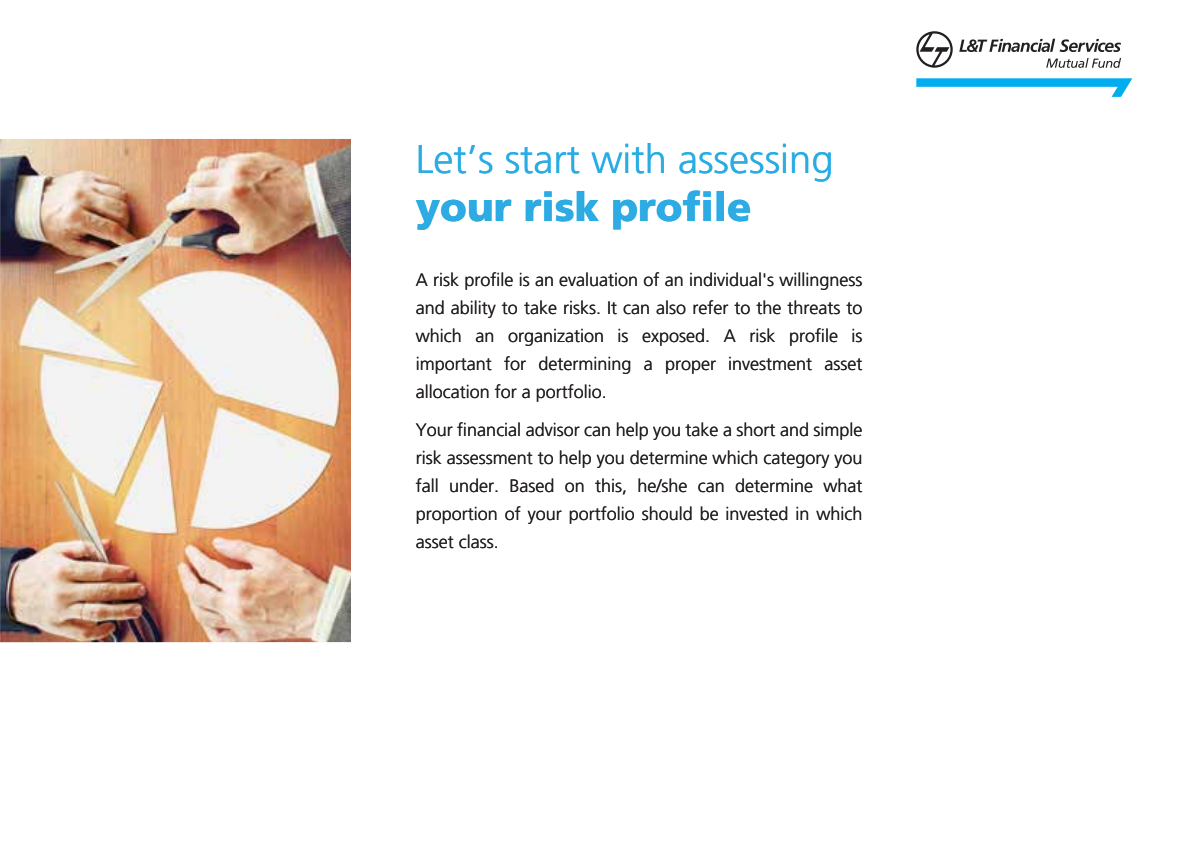
<style>
.page{position:relative;width:1191px;height:843px;background:#fff}
.page>*{position:absolute;margin:0;border:0;box-sizing:border-box;transform-origin:0 0}
.t1{font:300 40px "Frutiger LT Pro";color:#00aeef}
.t2{font:900 40px "Frutiger LT Pro";color:#00aeef}
.t3{font:300 18px/28px "Frutiger LT Pro";color:#231f20;text-align:justify}
</style>
<div class="page">
<img style="left:0;top:139px;width:351px;height:503px">
<svg style="left:916px;top:78px;width:216px;height:19px"></svg>
<svg style="left:916px;top:31px;width:37px;height:37px"></svg>
<svg style="left:1046px;top:58px;width:75px;height:10px"></svg>
<svg style="left:959px;top:39px;width:162px;height:13px"></svg>
<h1 class="t1" style="left:416px;top:136px;width:419px">Let’s start with assessing</h1>
<h1 class="t2" style="left:416px;top:183px;width:337px">your risk profile</h1>
<p class="t3" style="left:416px;top:265px;width:448px">A risk profile is an evaluation of an individual's willingness and ability to take risks. It can also refer to the threats to which an organization is exposed. A risk profile is important for determining a proper investment asset allocation for a portfolio.</p>
<p class="t3" style="left:416px;top:415px;width:448px">Your financial advisor can help you take a short and simple risk assessment to help you determine which category you fall under. Based on this, he/she can determine what proportion of your portfolio should be invested in which asset class.</p>
</div>
